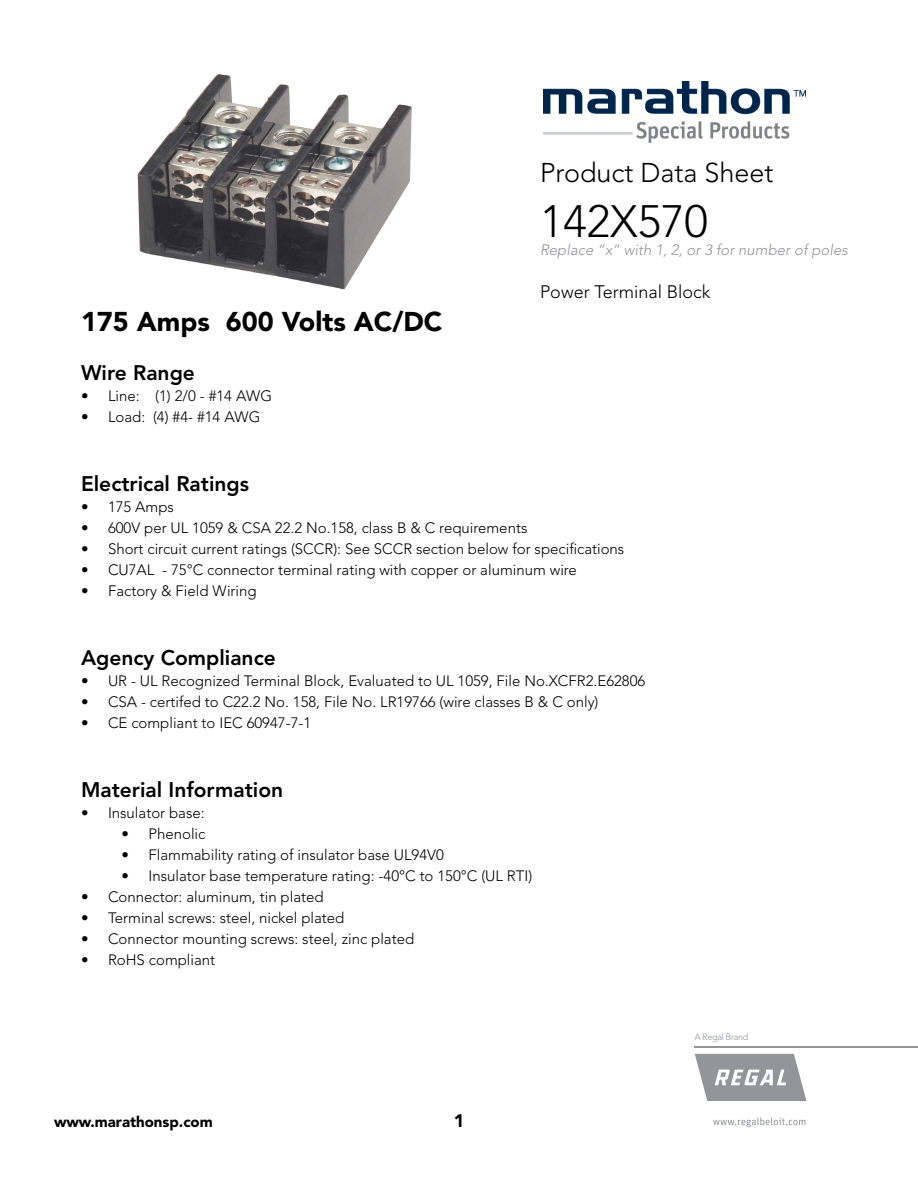
<style>
.page{position:relative;width:918px;height:1188px;background:#fff}
.page>*{position:absolute;margin:0;border:0;box-sizing:border-box;transform-origin:0 0}
.t1{font:300 45px "Avenir LT Std";color:#000}
.t2{font:900 27px "Avenir LT Std";color:#000}
.t3{font:300 27px "Avenir LT Std";color:#000}
.t4{font:800 21px "Avenir LT Std";color:#000}
.t5{font:300 18px "Avenir LT Std";color:#000}
.t6{font:900 18px "Avenir LT Std";color:#000}
.t7{font:300 15px "Avenir LT Std";color:#000}
.t8{font:italic 300 15px "Avenir LT Std";color:#949499}
.t9{font:900 15px "Avenir LT Std";color:#000}
.t10{font:300 9.15px "Avenir LT Std";letter-spacing:-.04em;color:#939598}
</style>
<div class="page">
<img style="left:543px;top:81px;width:263px;height:62px">
<hr style="left:695px;top:1046px;width:223px;height:1px;background:#939598">
<svg style="left:695px;top:1054px;width:111px;height:47px"></svg>
<svg style="left:713px;top:1118px;width:92px;height:9px"></svg>
<img style="left:137px;top:73px;width:275px;height:217px">
<h2 class="t3" style="left:540px;top:157px;width:235px">Product Data Sheet</h2>
<h2 class="t2" style="left:81px;top:305px;width:363px">175 Amps 600 Volts AC/DC</h2>
<h3 class="t4" style="left:81px;top:361px;width:115px">Wire Range</h3>
<p class="t7" style="left:81px;top:387px;width:193px">• Line: (1) 2/0 - #14 AWG</p>
<p class="t7" style="left:81px;top:408px;width:181px">• Load: (4) #4- #14 AWG</p>
<h1 class="t1" style="left:540px;top:195px;width:169px">142X570</h1>
<p class="t8" style="left:540px;top:241px;width:309px">Replace “x” with 1, 2, or 3 for number of poles</p>
<p class="t5" style="left:540px;top:281px;width:172px">Power Terminal Block</p>
<h3 class="t4" style="left:81px;top:472px;width:170px">Electrical Ratings</h3>
<p class="t7" style="left:81px;top:498px;width:94px">• 175 Amps</p>
<p class="t7" style="left:81px;top:519px;width:448px">• 600V per UL 1059 &amp; CSA 22.2 No.158, class B &amp; C requirements</p>
<p class="t7" style="left:81px;top:540px;width:545px">• Short circuit current ratings (SCCR): See SCCR section below for specifications</p>
<p class="t7" style="left:81px;top:561px;width:497px">• CU7AL - 75°C connector terminal rating with copper or aluminum wire</p>
<p class="t7" style="left:81px;top:582px;width:177px">• Factory &amp; Field Wiring</p>
<h3 class="t4" style="left:81px;top:646px;width:196px">Agency Compliance</h3>
<p class="t7" style="left:81px;top:672px;width:566px">• UR - UL Recognized Terminal Block, Evaluated to UL 1059, File No.XCFR2.E62806</p>
<p class="t7" style="left:81px;top:693px;width:519px">• CSA - certifed to C22.2 No. 158, File No. LR19766 (wire classes B &amp; C only)</p>
<p class="t7" style="left:81px;top:714px;width:232px">• CE compliant to IEC 60947-7-1</p>
<h3 class="t4" style="left:81px;top:778px;width:204px">Material Information</h3>
<p class="t7" style="left:81px;top:804px;width:125px">• Insulator base:</p>
<p class="t7" style="left:122px;top:825px;width:85px">• Phenolic</p>
<p class="t7" style="left:122px;top:846px;width:324px">• Flammability rating of insulator base UL94V0</p>
<p class="t7" style="left:122px;top:867px;width:412px">• Insulator base temperature rating: -40°C to 150°C (UL RTI)</p>
<p class="t7" style="left:81px;top:888px;width:244px">• Connector: aluminum, tin plated</p>
<p class="t7" style="left:81px;top:909px;width:265px">• Terminal screws: steel, nickel plated</p>
<p class="t7" style="left:81px;top:930px;width:335px">• Connector mounting screws: steel, zinc plated</p>
<p class="t7" style="left:81px;top:951px;width:136px">• RoHS compliant</p>
<p class="t9" style="left:54px;top:1113px;width:160px">www.marathonsp.com</p>
<p class="t6" style="left:454px;top:1110px;width:12px">1</p>
<p class="t10" style="left:694px;top:1031px;width:56px">A Regal Brand</p>
</div>
